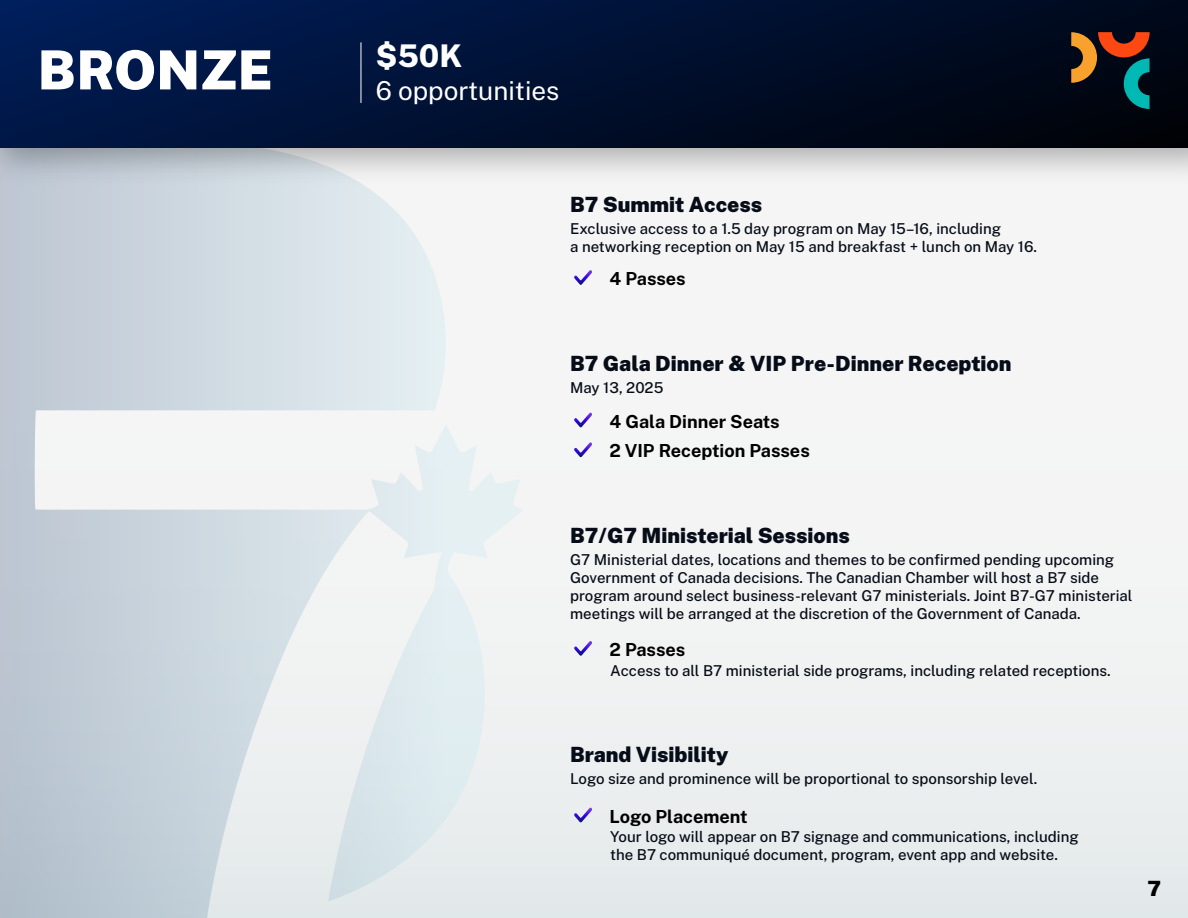
<style>
.page{position:relative;width:1188px;height:918px;background:#fff}
.page>*{position:absolute;margin:0;border:0;box-sizing:border-box;transform-origin:0 0}
.t1{font:900 54px "Public Sans";color:#fff}
.t2{font:800 31.2px "Public Sans";color:#fff}
.t3{font:26.1px "Public Sans";color:#fff}
.t4{font:900 21px "Public Sans";color:#070d18}
.t5{font:900 21px "Public Sans";color:#000}
.t6{font:700 18px/29.8px "Public Sans";color:#000}
.t7{font:500 15px/18px "Public Sans";color:#070d18}
</style>
<div class="page">
<svg style="left:523px;top:412px;width:665px;height:506px"></svg>
<img style="left:0;top:197px;width:523px;height:721px">
<img style="left:0;top:0;width:1188px;height:148px">
<svg style="left:1071px;top:32px;width:79px;height:77px;background:#423b2b"></svg>
<hr style="left:361px;top:42px;width:1px;height:61px;background:#fff">
<svg style="left:574px;top:641px;width:18px;height:15px"></svg>
<svg style="left:574px;top:808px;width:18px;height:15px"></svg>
<svg style="left:574px;top:270px;width:18px;height:15px"></svg>
<svg style="left:574px;top:413px;width:18px;height:15px"></svg>
<svg style="left:574px;top:442px;width:18px;height:15px"></svg>
<h1 class="t1" style="left:38px;top:34px;width:236px">BRONZE</h1>
<h2 class="t2" style="left:376px;top:35px;width:88px">$50K</h2>
<h3 class="t3" style="left:376px;top:73px;width:185px">6 opportunities</h3>
<h3 class="t4" style="left:570px;top:190px;width:194px">B7 Summit Access</h3>
<p class="t7" style="left:570px;top:219px;width:468px">Exclusive access to a 1.5 day program on May 15–16, including<br>a networking reception on May 15 and breakfast + lunch on May 16.</p>
<p class="t6" style="left:610px;top:263px;width:78px">4 Passes</p>
<h3 class="t4" style="left:570px;top:349px;width:443px">B7 Gala Dinner &amp; VIP Pre-Dinner Reception</h3>
<p class="t7" style="left:570px;top:378px;width:95px">May 13, 2025</p>
<p class="t6" style="left:610px;top:406px;width:202px">4 Gala Dinner Seats<br>2 VIP Reception Passes</p>
<h3 class="t4" style="left:570px;top:522px;width:281px">B7/G7 Ministerial Sessions</h3>
<p class="t7" style="left:570px;top:550px;width:564px">G7 Ministerial dates, locations and themes to be confirmed pending upcoming Government of Canada decisions. The Canadian Chamber will host a B7 side program around select business-relevant G7 ministerials. Joint B7-G7 ministerial meetings will be arranged at the discretion of the Government of Canada.</p>
<p class="t6" style="left:610px;top:634px;width:77px">2 Passes</p>
<p class="t7" style="left:610px;top:661px;width:502px">Access to all B7 ministerial side programs, including related receptions.</p>
<h3 class="t4" style="left:570px;top:740px;width:160px">Brand Visibility</h3>
<p class="t7" style="left:570px;top:769px;width:469px">Logo size and prominence will be proportional to sponsorship level.</p>
<p class="t6" style="left:610px;top:801px;width:140px">Logo Placement</p>
<p class="t7" style="left:610px;top:827px;width:470px">Your logo will appear on B7 signage and communications, including the B7 communiqué document, program, event app and website.</p>
<h3 class="t5" style="left:1148px;top:874px;width:15px">7</h3>
</div>
